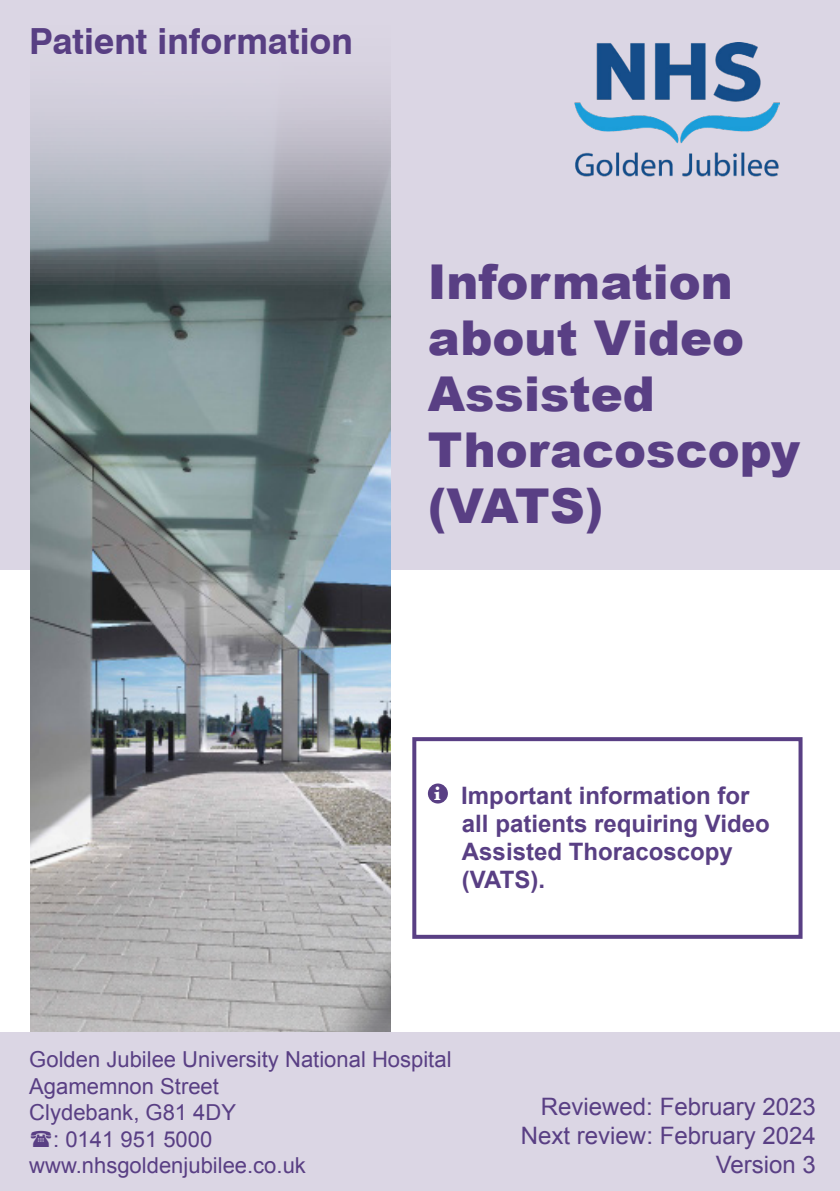
<style>
.page{position:relative;width:840px;height:1191px;background:#fff}
.page>*{position:absolute;margin:0;border:0;box-sizing:border-box;transform-origin:0 0}
.t1{font:900 48px/56px "Arial";color:#593f84}
.t2{font:700 36px "Swiss 721 BT";color:#593f84}
.t3{font:700 24px/28px "Arial";color:#593f84}
.t4{font:24px/28.8px "Arial";color:#593f84;text-align:right}
.t5{font:22px "Arial";color:#593f84}
.s1{font-family:"Baskerville";font-size:20px;color:#fff}
</style>
<div class="page">
<div style="left:0;top:0;width:839px;height:569px;background:#dbd6e4"></div>
<div style="left:427px;top:783px;width:20px;height:20px;background:#593f84;border-radius:50%"></div>
<img style="left:574px;top:42px;width:204px;height:135px">
<img style="left:30px;top:95px;width:360px;height:937px">
<div style="left:0;top:1032px;width:839px;height:159px;background:#dbd6e4"></div>
<div style="left:412px;top:737px;width:390px;height:201px;border:4px solid #593f84"></div>
<h2 class="t2" style="left:29px;top:19px;width:325px">Patient information</h2>
<h1 class="t1" style="left:427px;top:253px;width:374px">Information about Video<br>Assisted<br>Thoracoscopy (VATS)</h1>
<p class="t3" style="left:461px;top:782px;width:309px;text-indent:-28px"><span class="s1">i</span> Important information for all patients requiring Video<br>Assisted Thoracoscopy (VATS).</p>
<p class="t5" style="left:29px;top:1045px;width:423px">Golden Jubilee University National Hospital</p>
<p class="t5" style="left:29px;top:1071px;width:191px">Agamemnon Street</p>
<p class="t5" style="left:29px;top:1098px;width:208px">Clydebank, G81 4DY</p>
<p class="t5" style="left:53px;top:1124px;width:161px">: 0141 951 5000</p>
<p class="t5" style="left:29px;top:1150px;width:278px">www.nhsgoldenjubilee.co.uk</p>
<p class="t4" style="left:520px;top:1092px;width:296px">Reviewed: February 2023<br>Next review: February 2024<br>Version 3</p>
</div>
